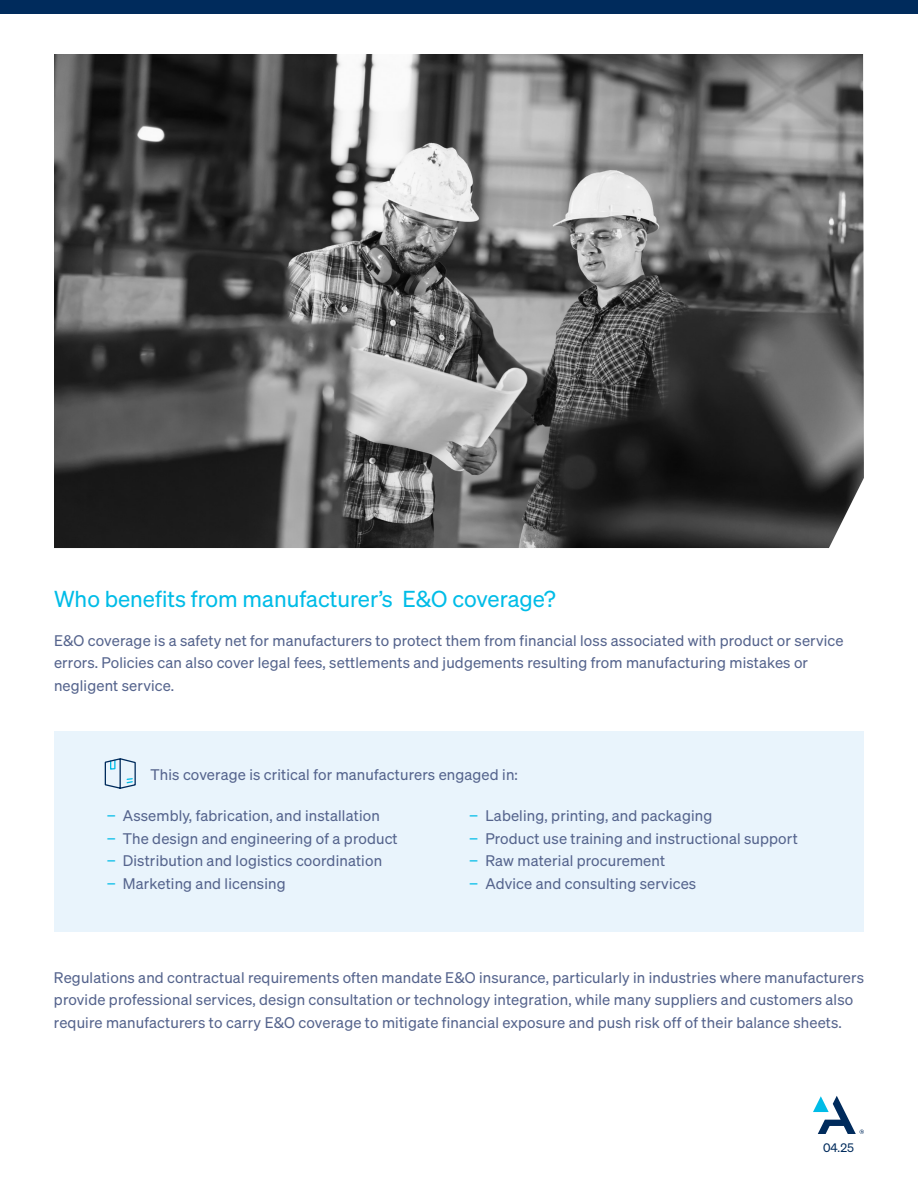
<style>
.page{position:relative;width:918px;height:1188px;background:#fff}
.page>*{position:absolute;margin:0;border:0;box-sizing:border-box;transform-origin:0 0}
.t1{font:22.5px "Sohne Buch";color:#00bce7}
.t2{font:15px/22.5px "Sohne Buch";letter-spacing:.01em;color:#55648d}
.t3{font:12px "Sohne Buch";color:#002b5c}
.s1{color:#00bce7}
</style>
<div class="page">
<svg style="left:813px;top:1096px;width:51px;height:38px"></svg>
<div style="left:0;top:0;width:918px;height:14px;background:#002b5c"></div>
<div style="left:54px;top:731px;width:810px;height:200px;background:#e9f4fc"></div>
<img style="left:54px;top:54px;width:810px;height:494px">
<svg style="left:105px;top:758px;width:31px;height:31px"></svg>
<h1 class="t1" style="left:54px;top:585px;width:503px">Who benefits from manufacturer’s E&amp;O coverage?</h1>
<p class="t2" style="left:54px;top:629px;width:791px">E&amp;O coverage is a safety net for manufacturers to protect them from financial loss associated with product or service errors. Policies can also cover legal fees, settlements and judgements resulting from manufacturing mistakes or negligent service.</p>
<p class="t2" style="left:151px;top:763px;width:369px">This coverage is critical for manufacturers engaged in:</p>
<p class="t2" style="left:107px;top:804px;width:293px"><span class="s1">−</span> Assembly, fabrication, and installation<br><span class="s1">−</span> The design and engineering of a product <span class="s1">−</span> Distribution and logistics coordination<br><span class="s1">−</span> Marketing and licensing</p>
<p class="t2" style="left:469px;top:804px;width:330px"><span class="s1">−</span> Labeling, printing, and packaging<br><span class="s1">−</span> Product use training and instructional support <span class="s1">−</span> Raw material procurement<br><span class="s1">−</span> Advice and consulting services</p>
<p class="t2" style="left:54px;top:966px;width:812px">Regulations and contractual requirements often mandate E&amp;O insurance, particularly in industries where manufacturers provide professional services, design consultation or technology integration, while many suppliers and customers also require manufacturers to carry E&amp;O coverage to mitigate financial exposure and push risk off of their balance sheets.</p>
<p class="t3" style="left:823px;top:1140px;width:32px">04.25</p>
</div>
